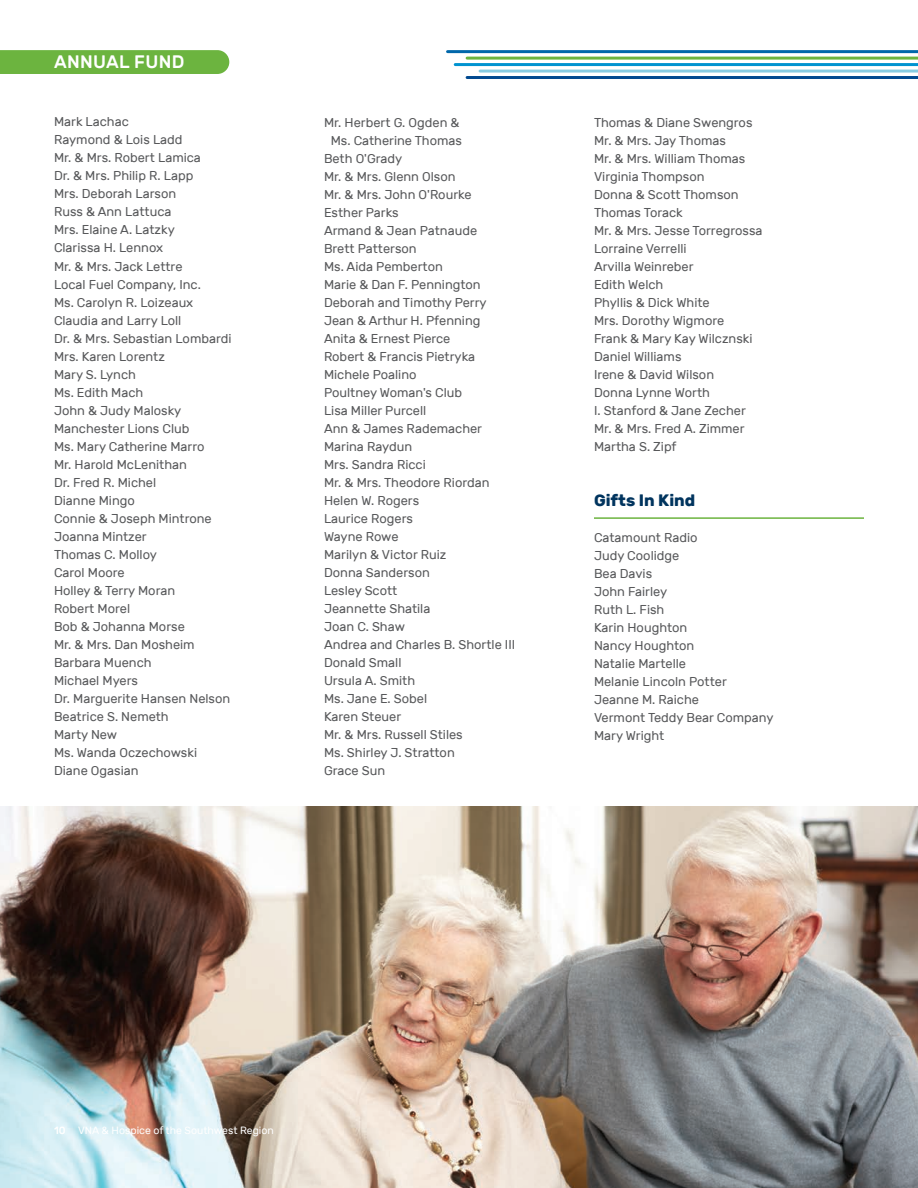
<style>
.page{position:relative;width:918px;height:1188px;background:#fff}
.page>*{position:absolute;margin:0;border:0;box-sizing:border-box;transform-origin:0 0}
.t1{font:500 18px "Rubik";letter-spacing:.02em;color:#fff}
.t2{font:700 16.5px "Rubik";color:#00345e}
.t3{font:12.9px/18px "Rubik";color:#57585a;text-align:center}
.t4{font:10.5px "Rubik";color:#fff}
.s1{font-weight:500}
</style>
<div class="page">
<div style="left:0;top:50px;width:229px;height:24px;background:#6cb43f"></div>
<hr style="left:448px;top:50px;width:470px;height:3px;background:#0067aa">
<hr style="left:467px;top:57px;width:451px;height:3px;background:#6cb43f">
<hr style="left:455px;top:63px;width:463px;height:3px;background:#0093d0">
<hr style="left:480px;top:70px;width:438px;height:3px;background:#87cbe1">
<hr style="left:467px;top:76px;width:451px;height:3px;background:#014990">
<hr style="left:594px;top:517px;width:270px;height:2px;background:#6cb43f">
<img style="left:0;top:807px;width:918px;height:381px">
<p class="t1" style="left:54px;top:52px;width:132px">ANNUAL FUND</p>
<p class="t3" style="left:54px;top:113px;width:76px">Mark Lachac</p>
<p class="t3" style="left:54px;top:131px;width:130px">Raymond &amp; Lois Ladd</p>
<p class="t3" style="left:54px;top:149px;width:148px">Mr. &amp; Mrs. Robert Lamica</p>
<p class="t3" style="left:54px;top:167px;width:141px">Dr. &amp; Mrs. Philip R. Lapp</p>
<p class="t3" style="left:54px;top:185px;width:124px">Mrs. Deborah Larson</p>
<p class="t3" style="left:54px;top:203px;width:119px">Russ &amp; Ann Lattuca</p>
<p class="t3" style="left:54px;top:221px;width:122px">Mrs. Elaine A. Latzky</p>
<p class="t3" style="left:54px;top:239px;width:111px">Clarissa H. Lennox</p>
<p class="t3" style="left:54px;top:257px;width:130px">Mr. &amp; Mrs. Jack Lettre</p>
<p class="t3" style="left:54px;top:275px;width:148px">Local Fuel Company, Inc.</p>
<p class="t3" style="left:54px;top:293px;width:141px">Ms. Carolyn R. Loizeaux</p>
<p class="t3" style="left:54px;top:311px;width:129px">Claudia and Larry Loll</p>
<p class="t3" style="left:54px;top:329px;width:179px">Dr. &amp; Mrs. Sebastian Lombardi</p>
<p class="t3" style="left:54px;top:347px;width:112px">Mrs. Karen Lorentz</p>
<p class="t3" style="left:54px;top:365px;width:84px">Mary S. Lynch</p>
<p class="t3" style="left:54px;top:383px;width:91px">Ms. Edith Mach</p>
<p class="t3" style="left:54px;top:401px;width:129px">John &amp; Judy Malosky</p>
<p class="t3" style="left:54px;top:419px;width:137px">Manchester Lions Club</p>
<p class="t3" style="left:54px;top:437px;width:152px">Ms. Mary Catherine Marro</p>
<p class="t3" style="left:54px;top:455px;width:134px">Mr. Harold McLenithan</p>
<p class="t3" style="left:54px;top:473px;width:104px">Dr. Fred R. Michel</p>
<p class="t3" style="left:54px;top:491px;width:82px">Dianne Mingo</p>
<p class="t3" style="left:54px;top:509px;width:159px">Connie &amp; Joseph Mintrone</p>
<p class="t3" style="left:54px;top:527px;width:94px">Joanna Mintzer</p>
<p class="t3" style="left:54px;top:545px;width:104px">Thomas C. Molloy</p>
<p class="t3" style="left:54px;top:563px;width:72px">Carol Moore</p>
<p class="t3" style="left:54px;top:581px;width:123px">Holley &amp; Terry Moran</p>
<p class="t3" style="left:54px;top:599px;width:78px">Robert Morel</p>
<p class="t3" style="left:54px;top:617px;width:132px">Bob &amp; Johanna Morse</p>
<p class="t3" style="left:54px;top:635px;width:142px">Mr. &amp; Mrs. Dan Mosheim</p>
<p class="t3" style="left:54px;top:653px;width:99px">Barbara Muench</p>
<p class="t3" style="left:54px;top:671px;width:86px">Michael Myers</p>
<p class="t3" style="left:54px;top:689px;width:178px">Dr. Marguerite Hansen Nelson</p>
<p class="t3" style="left:54px;top:707px;width:116px">Beatrice S. Nemeth</p>
<p class="t3" style="left:54px;top:725px;width:65px">Marty New</p>
<p class="t3" style="left:54px;top:743px;width:145px">Ms. Wanda Oczechowski</p>
<p class="t3" style="left:54px;top:761px;width:86px">Diane Ogasian</p>
<p class="t3" style="left:324px;top:113px;width:140px">Mr. Herbert G. Ogden &amp;<br>Ms. Catherine Thomas</p>
<p class="t3" style="left:324px;top:149px;width:80px">Beth O'Grady</p>
<p class="t3" style="left:324px;top:167px;width:133px">Mr. &amp; Mrs. Glenn Olson</p>
<p class="t3" style="left:324px;top:185px;width:149px">Mr. &amp; Mrs. John O'Rourke</p>
<p class="t3" style="left:324px;top:203px;width:76px">Esther Parks</p>
<p class="t3" style="left:324px;top:221px;width:155px">Armand &amp; Jean Patnaude</p>
<p class="t3" style="left:324px;top:239px;width:94px">Brett Patterson</p>
<p class="t3" style="left:324px;top:257px;width:120px">Ms. Aida Pemberton</p>
<p class="t3" style="left:324px;top:275px;width:158px">Marie &amp; Dan F. Pennington</p>
<p class="t3" style="left:324px;top:294px;width:164px">Deborah and Timothy Perry</p>
<p class="t3" style="left:324px;top:312px;width:158px">Jean &amp; Arthur H. Pfenning</p>
<p class="t3" style="left:324px;top:330px;width:128px">Anita &amp; Ernest Pierce</p>
<p class="t3" style="left:324px;top:348px;width:153px">Robert &amp; Francis Pietryka</p>
<p class="t3" style="left:324px;top:366px;width:94px">Michele Poalino</p>
<p class="t3" style="left:324px;top:384px;width:140px">Poultney Woman's Club</p>
<p class="t3" style="left:324px;top:402px;width:104px">Lisa Miller Purcell</p>
<p class="t3" style="left:324px;top:420px;width:160px">Ann &amp; James Rademacher</p>
<p class="t3" style="left:324px;top:438px;width:90px">Marina Raydun</p>
<p class="t3" style="left:324px;top:456px;width:103px">Mrs. Sandra Ricci</p>
<p class="t3" style="left:324px;top:474px;width:167px">Mr. &amp; Mrs. Theodore Riordan</p>
<p class="t3" style="left:324px;top:492px;width:97px">Helen W. Rogers</p>
<p class="t3" style="left:324px;top:510px;width:91px">Laurice Rogers</p>
<p class="t3" style="left:324px;top:528px;width:76px">Wayne Rowe</p>
<p class="t3" style="left:324px;top:546px;width:124px">Marilyn &amp; Victor Ruiz</p>
<p class="t3" style="left:324px;top:564px;width:107px">Donna Sanderson</p>
<p class="t3" style="left:324px;top:582px;width:75px">Lesley Scott</p>
<p class="t3" style="left:324px;top:600px;width:108px">Jeannette Shatila</p>
<p class="t3" style="left:324px;top:618px;width:83px">Joan C. Shaw</p>
<p class="t3" style="left:324px;top:636px;width:193px">Andrea and Charles B. Shortle III</p>
<p class="t3" style="left:324px;top:654px;width:79px">Donald Small</p>
<p class="t3" style="left:324px;top:672px;width:93px">Ursula A. Smith</p>
<p class="t3" style="left:324px;top:690px;width:105px">Ms. Jane E. Sobel</p>
<p class="t3" style="left:324px;top:708px;width:79px">Karen Steuer</p>
<p class="t3" style="left:324px;top:726px;width:140px">Mr. &amp; Mrs. Russell Stiles</p>
<p class="t3" style="left:324px;top:744px;width:132px">Ms. Shirley J. Stratton</p>
<p class="t3" style="left:324px;top:762px;width:63px">Grace Sun</p>
<p class="t3" style="left:594px;top:114px;width:160px">Thomas &amp; Diane Swengros</p>
<p class="t3" style="left:594px;top:132px;width:134px">Mr. &amp; Mrs. Jay Thomas</p>
<p class="t3" style="left:594px;top:150px;width:153px">Mr. &amp; Mrs. William Thomas</p>
<p class="t3" style="left:594px;top:168px;width:112px">Virginia Thompson</p>
<p class="t3" style="left:594px;top:186px;width:146px">Donna &amp; Scott Thomson</p>
<p class="t3" style="left:594px;top:204px;width:90px">Thomas Torack</p>
<p class="t3" style="left:594px;top:222px;width:170px">Mr. &amp; Mrs. Jesse Torregrossa</p>
<p class="t3" style="left:594px;top:240px;width:94px">Lorraine Verrelli</p>
<p class="t3" style="left:594px;top:258px;width:101px">Arvilla Weinreber</p>
<p class="t3" style="left:594px;top:276px;width:71px">Edith Welch</p>
<p class="t3" style="left:594px;top:294px;width:117px">Phyllis &amp; Dick White</p>
<p class="t3" style="left:594px;top:312px;width:132px">Mrs. Dorothy Wigmore</p>
<p class="t3" style="left:594px;top:330px;width:160px">Frank &amp; Mary Kay Wilcznski</p>
<p class="t3" style="left:594px;top:348px;width:89px">Daniel Williams</p>
<p class="t3" style="left:594px;top:366px;width:122px">Irene &amp; David Wilson</p>
<p class="t3" style="left:594px;top:384px;width:117px">Donna Lynne Worth</p>
<p class="t3" style="left:594px;top:402px;width:153px">I. Stanford &amp; Jane Zecher</p>
<p class="t3" style="left:594px;top:420px;width:152px">Mr. &amp; Mrs. Fred A. Zimmer</p>
<p class="t3" style="left:594px;top:438px;width:84px">Martha S. Zipf</p>
<p class="t2" style="left:594px;top:491px;width:103px">Gifts In Kind</p>
<p class="t3" style="left:594px;top:529px;width:105px">Catamount Radio</p>
<p class="t3" style="left:594px;top:547px;width:87px">Judy Coolidge</p>
<p class="t3" style="left:594px;top:565px;width:60px">Bea Davis</p>
<p class="t3" style="left:594px;top:583px;width:75px">John Fairley</p>
<p class="t3" style="left:594px;top:601px;width:72px">Ruth L. Fish</p>
<p class="t3" style="left:594px;top:619px;width:95px">Karin Houghton</p>
<p class="t3" style="left:594px;top:637px;width:102px">Nancy Houghton</p>
<p class="t3" style="left:594px;top:655px;width:94px">Natalie Martelle</p>
<p class="t3" style="left:594px;top:673px;width:134px">Melanie Lincoln Potter</p>
<p class="t3" style="left:594px;top:691px;width:107px">Jeanne M. Raiche</p>
<p class="t3" style="left:594px;top:709px;width:181px">Vermont Teddy Bear Company</p>
<p class="t3" style="left:594px;top:727px;width:72px">Mary Wright</p>
<p class="t4" style="left:54px;top:1124px;width:221px"><span class="s1">10</span> VNA &amp; Hospice of the Southwest Region</p>
</div>
